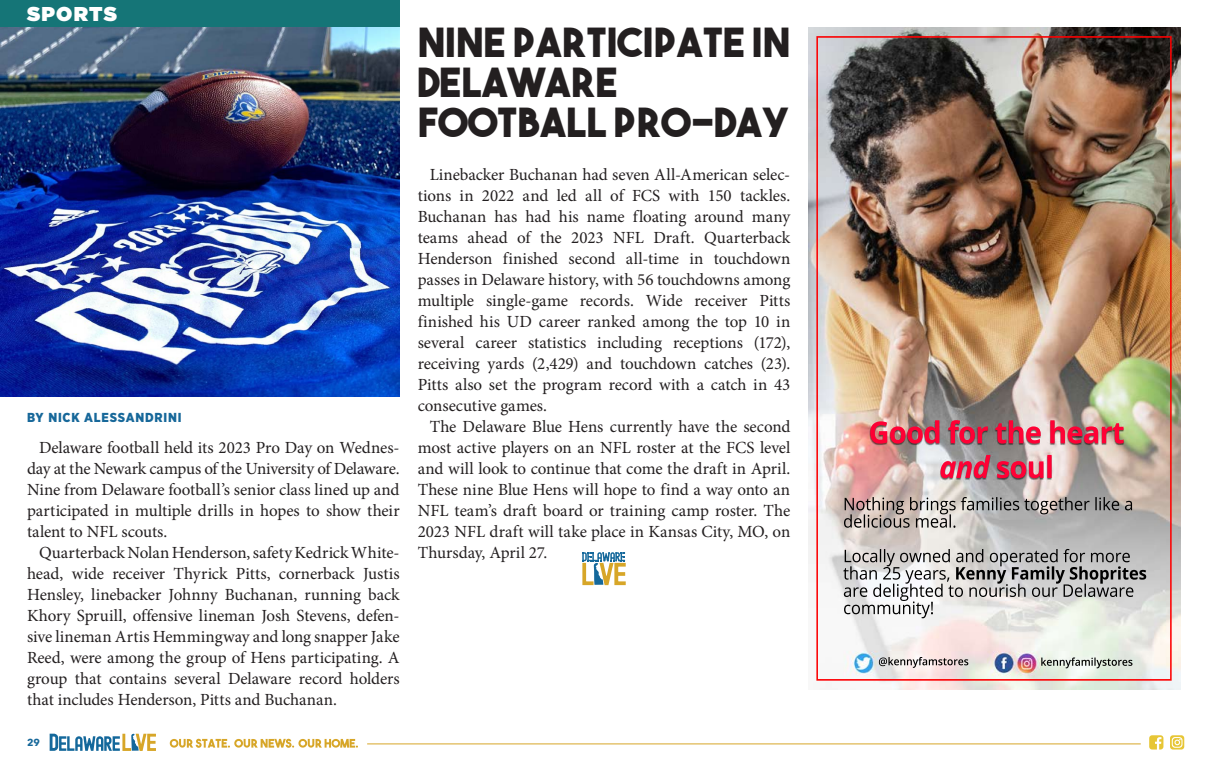
<style>
.page{position:relative;width:1208px;height:769px;background:#fff}
.page>*{position:absolute;margin:0;border:0;box-sizing:border-box;transform-origin:0 0}
.t1{font:40px/40px "The Bold Font";letter-spacing:.005em;color:#231f20}
.t2{font:900 20px "Gotham";letter-spacing:.055em;color:#fff}
.body_copy{font:17px/21px "Minion Pro";letter-spacing:-.005em;color:#231f20;text-align:justify}
.t3{font:900 13px "Gotham Narrow";letter-spacing:.06em;color:#17689a}
.t4{font:700 10px "Avenir Next";color:#17689a}
</style>
<div class="page">
<div style="left:0;top:0;width:399px;height:27px;background:#157577"></div>
<svg style="left:50px;top:733px;width:106px;height:17px"></svg>
<svg style="left:170px;top:738px;width:188px;height:9px"></svg>
<hr style="left:367px;top:743px;width:773px;height:1px;background:#d7a628">
<svg style="left:1149px;top:735px;width:14px;height:14px"></svg>
<svg style="left:1170px;top:735px;width:14px;height:14px"></svg>
<img style="left:0;top:27px;width:399px;height:369px">
<div style="left:397px;top:6px;width:412px;height:152px;background:#fff"></div>
<svg style="left:582px;top:552px;width:43px;height:32px"></svg>
<img style="left:808px;top:27px;width:372px;height:662px">
<img style="left:816px;top:36px;width:355px;height:644px">
<p class="t2" style="left:27px;top:0;width:91px">SPORTS</p>
<p class="t3" style="left:27px;top:408px;width:156px">BY NICK ALESSANDRINI</p>
<p class="body_copy" style="left:27px;top:436px;width:374px;text-indent:12px">Delaware football held its 2023 Pro Day on Wednes&shy;day at the Newark campus of the University of Delaware.<br>Nine from Delaware football’s senior class lined up and participated in multiple drills in hopes to show their talent to NFL scouts.</p>
<p class="body_copy" style="left:27px;top:541px;width:374px;text-indent:12px">Quarterback Nolan Henderson, safety Kedrick White&shy;head, wide receiver Thyrick Pitts, cornerback Justis Hensley, linebacker Johnny Buchanan, running back Khory Spruill, offensive lineman Josh Stevens, defen&shy;sive lineman Artis Hemmingway and long snapper Jake Reed, were among the group of Hens participating. A group that contains several Delaware record holders that includes Henderson, Pitts and Buchanan.</p>
<p class="t4" style="left:27px;top:733px;width:14px">29</p>
<p class="t1" style="left:417px;top:22px;width:374px">NINE PARTICIPATE IN<br>DELAWARE<br>FOOTBALL PRO-DAY</p>
<p class="body_copy" style="left:417px;top:163px;width:374px;text-indent:12px">Linebacker Buchanan had seven All-American selec&shy;tions in 2022 and led all of FCS with 150 tackles.<br>Buchanan has had his name floating around many teams ahead of the 2023 NFL Draft. Quarterback Henderson finished second all-time in touchdown passes in Delaware history, with 56 touchdowns among multiple single-game records. Wide receiver Pitts finished his UD career ranked among the top 10 in several career statistics including receptions (172), receiving yards (2,429) and touchdown catches (23).<br>Pitts also set the program record with a catch in 43 consecutive games.</p>
<p class="body_copy" style="left:417px;top:415px;width:374px;text-indent:12px">The Delaware Blue Hens currently have the second most active players on an NFL roster at the FCS level and will look to continue that come the draft in April.<br>These nine Blue Hens will hope to find a way onto an NFL team’s draft board or training camp roster. The 2023 NFL draft will take place in Kansas City, MO, on Thursday, April 27.</p>
</div>
